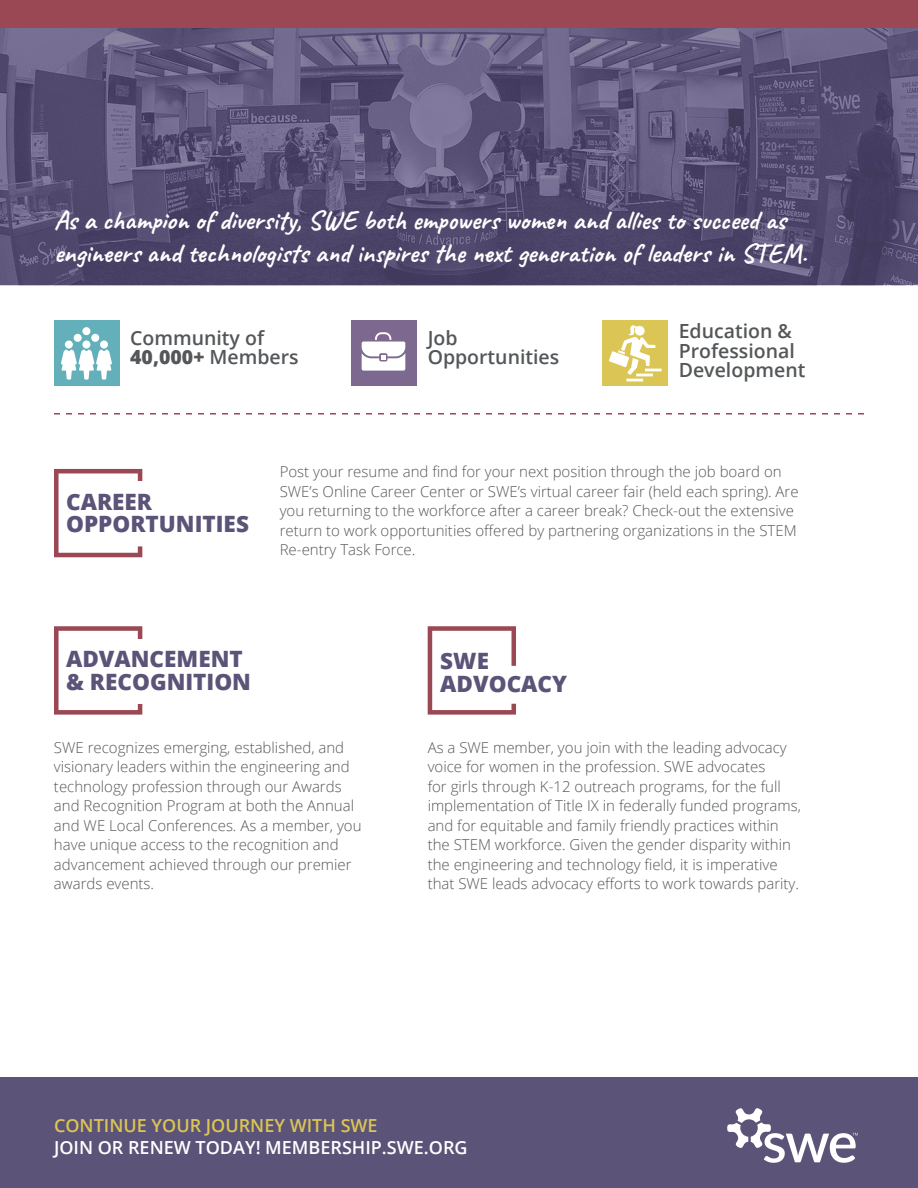
<style>
.page{position:relative;width:918px;height:1188px;background:#fff}
.page>*{position:absolute;margin:0;border:0;box-sizing:border-box;transform-origin:0 0}
.t1{font:700 27px/33px "Caveat";color:#fff}
.t2{font:800 22.5px/22.5px "Open Sans";color:#5b5378}
.t3{font:600 19.5px/19.5px "Open Sans";color:#545759}
.t4{font:600 18px "Open Sans";color:#fff}
.t5{font:600 18px "Open Sans";color:#dbc554}
.t6{font:300 15px/19.5px "Open Sans";color:#545759}
.s1{font-weight:800}
</style>
<div class="page">
<img style="left:0;top:28px;width:918px;height:257px">
<div style="left:0;top:1078px;width:918px;height:110px;background:#5b5378"></div>
<svg style="left:727px;top:1108px;width:131px;height:55px"></svg>
<div style="left:54px;top:320px;width:65px;height:65px;background:#63b0bb"></div>
<div style="left:352px;top:320px;width:65px;height:65px;background:#7d6890"></div>
<div style="left:603px;top:320px;width:65px;height:65px;background:#dbc554"></div>
<svg style="left:61px;top:327px;width:51px;height:53px"></svg>
<svg style="left:362px;top:332px;width:43px;height:39px"></svg>
<svg style="left:609px;top:325px;width:53px;height:56px"></svg>
<div style="left:0;top:0;width:918px;height:28px;background:#9b4855"></div>
<svg style="left:54px;top:413px;width:810px;height:2px"></svg>
<svg style="left:54px;top:469px;width:88px;height:88px"></svg>
<svg style="left:54px;top:626px;width:88px;height:89px"></svg>
<div style="left:70px;top:482px;width:203px;height:64px;background:#fff"></div>
<div style="left:70px;top:639px;width:203px;height:64px;background:#fff"></div>
<svg style="left:428px;top:626px;width:88px;height:89px"></svg>
<h1 class="t1" style="left:54px;top:204px;width:754px">As a champion of diversity, SWE both empowers women and allies to succeed as engineers and technologists and inspires the next generation of leaders in STEM.</h1>
<h3 class="t3" style="left:130px;top:330px;width:170px">Community of<br><span class="s1">40,000+</span> Members</h3>
<h3 class="t3" style="left:428px;top:330px;width:133px">Job<br>Opportunities</h3>
<h3 class="t3" style="left:679px;top:323px;width:128px">Education &amp;<br>Professional<br>Development</h3>
<h2 class="t2" style="left:66px;top:492px;width:184px">CAREER<br>OPPORTUNITIES</h2>
<p class="t6" style="left:280px;top:462px;width:520px">Post your resume and find for your next position through the job board on SWE’s Online Career Center or SWE’s virtual career fair (held each spring). Are you returning to the workforce after a career break? Check-out the extensive return to work opportunities offered by partnering organizations in the STEM Re-entry Task Force.</p>
<h2 class="t2" style="left:66px;top:649px;width:187px">ADVANCEMENT &amp; RECOGNITION</h2>
<h2 class="t2" style="left:440px;top:651px;width:128px">SWE<br>ADVOCACY</h2>
<p class="t6" style="left:54px;top:737px;width:309px">SWE recognizes emerging, established, and visionary leaders within the engineering and technology profession through our Awards and Recognition Program at both the Annual and WE Local Conferences. As a member, you have unique access to the recognition and advancement achieved through our premier awards events.</p>
<p class="t6" style="left:428px;top:739px;width:375px">As a SWE member, you join with the leading advocacy voice for women in the profession. SWE advocates<br>for girls through K-12 outreach programs, for the full implementation of Title IX in federally funded programs, and for equitable and family friendly practices within the STEM workforce. Given the gender disparity within the engineering and technology field, it is imperative that SWE leads advocacy efforts to work towards parity.</p>
<p class="t5" style="left:54px;top:1118px;width:325px">CONTINUE YOUR JOURNEY WITH SWE</p>
<p class="t4" style="left:54px;top:1140px;width:415px">JOIN OR RENEW TODAY! MEMBERSHIP.SWE.ORG</p>
</div>
